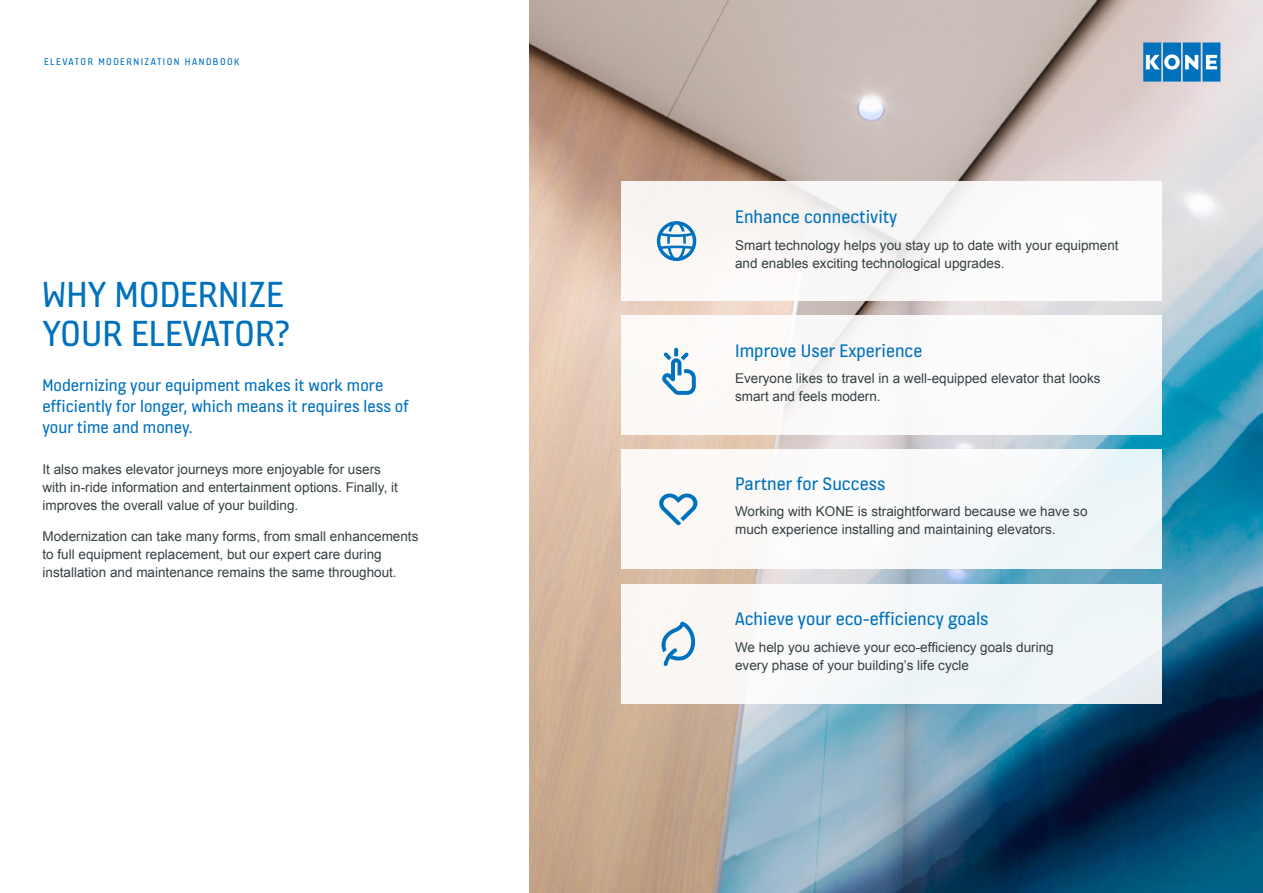
<style>
.page{position:relative;width:1263px;height:893px;background:#fff}
.page>*{position:absolute;margin:0;border:0;box-sizing:border-box;transform-origin:0 0}
.t1{font:39px/39px "KONE Information";color:#0071bd}
.t2{font:19.5px "KONE Information";color:#0071bd}
.t3{font:18px/21px "KONE Information";color:#0071bd}
.t4{font:13.5px/18px "Arial";color:#354043}
.t5{font:10.5px "KONE Information";letter-spacing:.14em;color:#0071bd}
</style>
<div class="page">
<img style="left:529px;top:0;width:734px;height:893px">
<svg style="left:1143px;top:43px;width:77px;height:39px;background:#3f91ca"></svg>
<div style="left:621px;top:584px;width:540px;height:119px;background:#f3f6f8"></div>
<svg style="left:661px;top:621px;width:35px;height:45px"></svg>
<div style="left:621px;top:449px;width:540px;height:119px;background:linear-gradient(to right,#fffaf7,#eff7fa)"></div>
<svg style="left:659px;top:493px;width:38px;height:32px"></svg>
<div style="left:621px;top:182px;width:540px;height:119px;background:#faf8f7"></div>
<svg style="left:657px;top:221px;width:39px;height:40px"></svg>
<div style="left:621px;top:316px;width:540px;height:119px;background:#fff"></div>
<svg style="left:662px;top:348px;width:34px;height:47px"></svg>
<p class="t5" style="left:44px;top:54px;width:197px">ELEVATOR MODERNIZATION HANDBOOK</p>
<h1 class="t1" style="left:43px;top:273px;width:248px">WHY MODERNIZE<br>YOUR ELEVATOR?</h1>
<h3 class="t3" style="left:43px;top:373px;width:368px">Modernizing your equipment makes it work more efficiently for longer, which means it requires less of your time and money.</h3>
<p class="t4" style="left:43px;top:460px;width:357px">It also makes elevator journeys more enjoyable for users with in-ride information and entertainment options. Finally, it improves the overall value of your building.</p>
<p class="t4" style="left:43px;top:527px;width:377px">Modernization can take many forms, from small enhancements to full equipment replacement, but our expert care during installation and maintenance remains the same throughout.</p>
<h2 class="t2" style="left:735px;top:204px;width:164px">Enhance connectivity</h2>
<p class="t4" style="left:735px;top:236px;width:385px">Smart technology helps you stay up to date with your equipment and enables exciting technological upgrades.</p>
<h2 class="t2" style="left:735px;top:337px;width:189px">Improve User Experience</h2>
<p class="t4" style="left:735px;top:369px;width:367px">Everyone likes to travel in a well-equipped elevator that looks smart and feels modern.</p>
<h2 class="t2" style="left:735px;top:470px;width:152px">Partner for Success</h2>
<p class="t4" style="left:735px;top:502px;width:354px">Working with KONE is straightforward because we have so much experience installing and maintaining elevators.</p>
<h2 class="t2" style="left:735px;top:606px;width:255px">Achieve your eco-efficiency goals</h2>
<p class="t4" style="left:735px;top:638px;width:320px">We help you achieve your eco-efficiency goals during every phase of your building’s life cycle</p>
</div>
